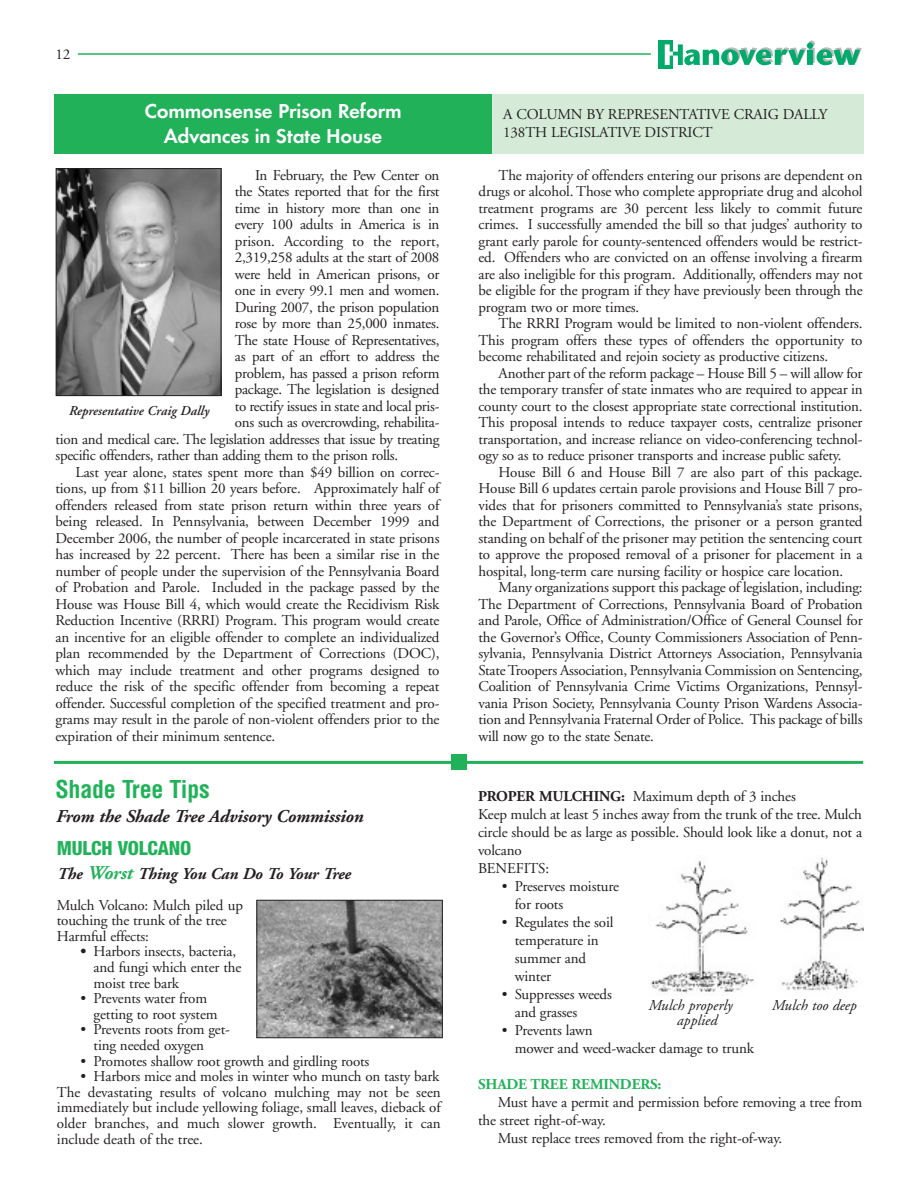
<style>
.page{position:relative;width:918px;height:1188px;background:#fff}
.page>*{position:absolute;margin:0;border:0;box-sizing:border-box;transform-origin:0 0}
.t1{font:700 condensed 24px "Helvetica";letter-spacing:-.01em;color:#21b259}
.t2{font:600 21px/25.2px "Futura T";letter-spacing:-.01em;color:#fff;text-align:center}
.t3{font:800 condensed 19.5px "Helvetica Neue";letter-spacing:-.01em;color:#21b259}
.t4{font:italic 700 18px "Adobe Garamond";letter-spacing:-.01em;color:#231f20}
.t5{font:italic 700 16.5px "Adobe Garamond";letter-spacing:-.01em;color:#231f20}
.t6{font:15px/16.5px "Adobe Garamond";letter-spacing:-.01em;color:#231f20}
.t7{font:italic 15px "Adobe Garamond";color:#231f20}
.t8{font:700 15px "Adobe Garamond";letter-spacing:-.01em;color:#21b259}
.t9{font:italic 600 13.5px "Adobe Garamond";color:#231f20}
.s1{font-size:19.5px;color:#21b259}
.s2{font-weight:700}
</style>
<div class="page">
<hr style="left:78px;top:53px;width:573px;height:2px;background:#21b259">
<div style="left:659px;top:40px;width:14px;height:29px;background:#00aa6a"></div>
<svg style="left:665px;top:41px;width:197px;height:24px"></svg>
<div style="left:491px;top:94px;width:373px;height:60px;background:#d5ead7"></div>
<div style="left:54px;top:94px;width:438px;height:60px;background:#21b259"></div>
<img style="left:58px;top:170px;width:161px;height:224px">
<div style="left:56px;top:168px;width:165px;height:228px;border:1px solid #231f20"></div>
<hr style="left:54px;top:761px;width:809px;height:3px;background:#21b259">
<div style="left:452px;top:755px;width:15px;height:15px;background:#21b259"></div>
<img style="left:258px;top:902px;width:183px;height:134px">
<div style="left:256px;top:900px;width:187px;height:138px;border:1px solid #231f20"></div>
<img style="left:651px;top:858px;width:213px;height:135px">
<p class="t6" style="left:56px;top:47px;width:16px">12</p>
<h2 class="t2" style="left:144px;top:98px;width:259px">Commonsense Prison Reform<br>Advances in State House</h2>
<p class="t6" style="left:255px;top:168px;width:186px">In February, the Pew Center on</p>
<p class="t6" style="left:235px;top:184px;width:206px">the States reported that for the first</p>
<p class="t6" style="left:235px;top:201px;width:206px">time in history more than one in</p>
<p class="t6" style="left:235px;top:217px;width:206px">every 100 adults in America is in</p>
<p class="t6" style="left:235px;top:234px;width:206px">prison. According to the report,</p>
<p class="t6" style="left:235px;top:250px;width:206px">2,319,258 adults at the start of 2008</p>
<p class="t6" style="left:235px;top:267px;width:206px">were held in American prisons, or</p>
<p class="t6" style="left:235px;top:283px;width:206px">one in every 99.1 men and women.</p>
<p class="t6" style="left:235px;top:300px;width:206px">During 2007, the prison population</p>
<p class="t6" style="left:235px;top:316px;width:206px">rose by more than 25,000 inmates.</p>
<p class="t6" style="left:235px;top:333px;width:206px">The state House of Representatives,</p>
<p class="t6" style="left:235px;top:349px;width:206px">as part of an effort to address the</p>
<p class="t6" style="left:235px;top:366px;width:206px">problem, has passed a prison reform</p>
<p class="t6" style="left:235px;top:382px;width:206px">package. The legislation is designed</p>
<p class="t6" style="left:235px;top:399px;width:206px">to rectify issues in state and local pris-</p>
<p class="t6" style="left:235px;top:415px;width:206px">ons such as overcrowding, rehabilita-</p>
<p class="t6" style="left:55px;top:432px;width:386px">tion and medical care. The legislation addresses that issue by treating</p>
<p class="t6" style="left:55px;top:448px;width:344px">specific offenders, rather than adding them to the prison rolls.</p>
<p class="t6" style="left:76px;top:465px;width:365px">Last year alone, states spent more than $49 billion on correc-</p>
<p class="t6" style="left:55px;top:481px;width:386px">tions, up from $11 billion 20 years before. Approximately half of</p>
<p class="t6" style="left:55px;top:498px;width:385px">offenders released from state prison return within three years of</p>
<p class="t6" style="left:55px;top:514px;width:386px">being released. In Pennsylvania, between December 1999 and</p>
<p class="t6" style="left:55px;top:531px;width:386px">December 2006, the number of people incarcerated in state prisons</p>
<p class="t6" style="left:55px;top:547px;width:385px">has increased by 22 percent. There has been a similar rise in the</p>
<p class="t6" style="left:55px;top:564px;width:386px">number of people under the supervision of the Pennsylvania Board</p>
<p class="t6" style="left:55px;top:580px;width:386px">of Probation and Parole. Included in the package passed by the</p>
<p class="t6" style="left:55px;top:597px;width:386px">House was House Bill 4, which would create the Recidivism Risk</p>
<p class="t6" style="left:55px;top:613px;width:386px">Reduction Incentive (RRRI) Program. This program would create</p>
<p class="t6" style="left:55px;top:630px;width:386px">an incentive for an eligible offender to complete an individualized</p>
<p class="t6" style="left:55px;top:646px;width:386px">plan recommended by the Department of Corrections (DOC),</p>
<p class="t6" style="left:55px;top:663px;width:386px">which may include treatment and other programs designed to</p>
<p class="t6" style="left:55px;top:679px;width:385px">reduce the risk of the specific offender from becoming a repeat</p>
<p class="t6" style="left:55px;top:696px;width:386px">offender. Successful completion of the specified treatment and pro-</p>
<p class="t6" style="left:55px;top:712px;width:386px">grams may result in the parole of non-violent offenders prior to the</p>
<p class="t6" style="left:55px;top:729px;width:221px">expiration of their minimum sentence.</p>
<p class="t9" style="left:68px;top:405px;width:142px">Representative Craig Dally</p>
<h1 class="t1" style="left:56px;top:780px;width:156px">Shade Tree Tips</h1>
<p class="t4" style="left:56px;top:809px;width:309px">From the Shade Tree Advisory Commission</p>
<h3 class="t3" style="left:57px;top:841px;width:136px">MULCH VOLCANO</h3>
<p class="t5" style="left:57px;top:867px;width:295px">The <span class="s1">Worst</span> Thing You Can Do To Your Tree</p>
<p class="t6" style="left:57px;top:898px;width:188px;line-height:15.6px">Mulch Volcano: Mulch piled up touching the trunk of the tree<br>Harmful effects:</p>
<p class="t6" style="left:94px;top:945px;width:149px;line-height:15.6px;text-indent:-13px"><span class="s2">•</span> Harbors insects, bacteria, and fungi which enter the moist tree bark</p>
<p class="t6" style="left:94px;top:992px;width:126px;line-height:15.6px;text-indent:-13px">• Prevents water from getting to root system</p>
<p class="t6" style="left:94px;top:1023px;width:138px;line-height:15.6px;text-indent:-13px">• Prevents roots from get&shy;ting needed oxygen</p>
<p class="t6" style="left:80px;top:1054px;width:291px">• Promotes shallow root growth and girdling roots</p>
<p class="t6" style="left:57px;top:1070px;width:386px;line-height:15.6px;text-align:justify;text-indent:24px">• Harbors mice and moles in winter who munch on tasty bark The devastating results of volcano mulching may not be seen immediately but include yellowing foliage, small leaves, dieback of older branches, and much slower growth. Eventually, it can include death of the tree.</p>
<p class="t6" style="left:503px;top:106px;width:326px;line-height:18px">A COLUMN BY REPRESENTATIVE CRAIG DALLY<br>138TH LEGISLATIVE DISTRICT</p>
<p class="t6" style="left:479px;top:168px;width:386px;text-align:justify;text-indent:20px">The majority of offenders entering our prisons are dependent on drugs or alcohol. Those who complete appropriate drug and alcohol treatment programs are 30 percent less likely to commit future crimes. I successfully amended the bill so that judges’ authority to grant early parole for county-sentenced offenders would be restrict&shy;ed. Offenders who are convicted on an offense involving a firearm are also ineligible for this program. Additionally, offenders may not be eligible for the program if they have previously been through the program two or more times.</p>
<p class="t6" style="left:479px;top:316px;width:386px;text-align:justify;text-indent:20px">The RRRI Program would be limited to non-violent offenders.<br>This program offers these types of offenders the opportunity to become rehabilitated and rejoin society as productive citizens.</p>
<p class="t6" style="left:479px;top:366px;width:386px;text-align:justify;text-indent:20px">Another part of the reform package – House Bill 5 – will allow for the temporary transfer of state inmates who are required to appear in county court to the closest appropriate state correctional institution.<br>This proposal intends to reduce taxpayer costs, centralize prisoner transportation, and increase reliance on video-conferencing technol&shy;ogy so as to reduce prisoner transports and increase public safety.</p>
<p class="t6" style="left:479px;top:465px;width:386px;text-align:justify;text-indent:20px">House Bill 6 and House Bill 7 are also part of this package.<br>House Bill 6 updates certain parole provisions and House Bill 7 pro&shy;vides that for prisoners committed to Pennsylvania’s state prisons, the Department of Corrections, the prisoner or a person granted standing on behalf of the prisoner may petition the sentencing court to approve the proposed removal of a prisoner for placement in a hospital, long-term care nursing facility or hospice care location.</p>
<p class="t6" style="left:479px;top:580px;width:386px;text-align:justify;text-indent:20px">Many organizations support this package of legislation, including:<br>The Department of Corrections, Pennsylvania Board of Probation and Parole, Office of Administration/Office of General Counsel for the Governor’s Office, County Commissioners Association of Penn&shy;sylvania, Pennsylvania District Attorneys Association, Pennsylvania State Troopers Association, Pennsylvania Commission on Sentencing, Coalition of Pennsylvania Crime Victims Organizations, Pennsyl&shy;vania Prison Society, Pennsylvania County Prison Wardens Associa&shy;tion and Pennsylvania Fraternal Order of Police. This package of bills will now go to the state Senate.</p>
<p class="t6" style="left:478px;top:788px;width:386px;line-height:18px"><span class="s2">PROPER MULCHING:</span> Maximum depth of 3 inches<br>Keep mulch at least 5 inches away from the trunk of the tree. Mulch circle should be as large as possible. Should look like a donut, not a volcano<br>BENEFITS:</p>
<p class="t6" style="left:515px;top:878px;width:106px;line-height:18px;text-indent:-13px">• Preserves moisture for roots</p>
<p class="t6" style="left:515px;top:914px;width:100px;line-height:18px;text-indent:-13px">• Regulates the soil temperature in summer and winter</p>
<p class="t6" style="left:515px;top:986px;width:99px;line-height:18px;text-indent:-13px">• Suppresses weeds and grasses</p>
<p class="t6" style="left:515px;top:1022px;width:241px;line-height:18px;text-indent:-13px">• Prevents lawn<br>mower and weed-wacker damage to trunk</p>
<p class="t8" style="left:478px;top:1078px;width:185px">SHADE TREE REMINDERS:</p>
<p class="t6" style="left:498px;top:1095px;width:366px">Must have a permit and permission before removing a tree from</p>
<p class="t6" style="left:478px;top:1113px;width:129px">the street right-of-way.</p>
<p class="t6" style="left:498px;top:1131px;width:286px">Must replace trees removed from the right-of-way.</p>
<p class="t7" style="left:648px;top:999px;width:85px">Mulch properly</p>
<p class="t7" style="left:771px;top:999px;width:86px">Mulch too deep</p>
<p class="t7" style="left:677px;top:1014px;width:42px">applied</p>
</div>
